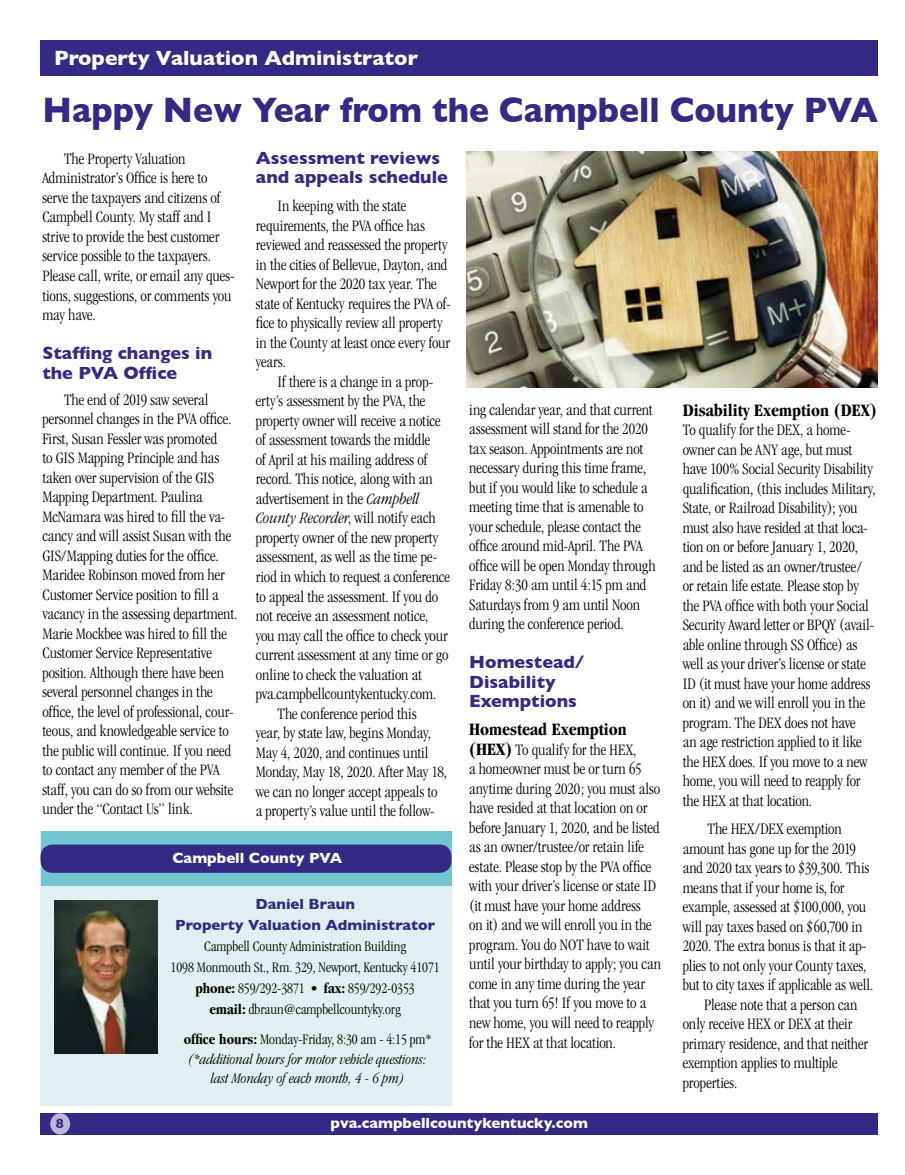
<style>
.page{position:relative;width:905px;height:1175px;background:#fff}
.page>*{position:absolute;margin:0;border:0;box-sizing:border-box;transform-origin:0 0}
.t1{font:700 36px "Gill Sans";color:#332a86;scale:.93 1}
.t2{font:700 21px "Gill Sans";color:#fff}
.t3{font:700 18px/19.5px "Gill Sans";color:#332a86}
.t4{font:700 condensed 18px "Garamond";color:#000}
.t5{font:300 condensed 16.5px/19.5px "Garamond";color:#000}
.t6{font:300 condensed 15px/21px "Garamond";color:#000;text-align:center}
.t7{font:italic 300 condensed 15px/19.5px "Garamond";color:#000;text-align:center}
.t8{font:700 15px "Gill Sans";color:#fff}
.t9{font:700 15px/21px "Gill Sans";color:#332a86;text-align:center}
.t10{font:700 13.5px "Gill Sans";color:#332a86}
.s1{font-style:italic}
.s2{font-weight:700}
.s3{font-weight:700;font-style:normal}
.s4{font-style:normal}
.s5{font-weight:700;font-size:18px}
</style>
<div class="page">
<div style="left:40px;top:40px;width:838px;height:36px;background:#332a86"></div>
<div style="left:41px;top:1113px;width:837px;height:21px;background:#332a86"></div>
<div style="left:50px;top:1113px;width:20px;height:21px;background:#bcb7d8;border-radius:50%"></div>
<div style="left:40px;top:831px;width:411px;height:274px;background:#e0f0f2"></div>
<div style="left:41px;top:831px;width:410px;height:54px;background:#72c6d0"></div>
<div style="left:40px;top:844px;width:411px;height:28px;background:#332a86;border-radius:12px"></div>
<img style="left:54px;top:900px;width:103px;height:153px">
<img style="left:466px;top:151px;width:412px;height:236px">
<p class="t2" style="left:54px;top:42px;width:365px">Property Valuation Administrator</p>
<h1 class="t1" style="left:42px;top:81px;width:899px">Happy New Year from the Campbell County PVA</h1>
<p class="t5" style="left:42px;top:149px;width:194px;text-indent:22px">The Property Valuation<br>Administrator’s Office is here to serve the taxpayers and citizens of<br>Campbell County. My staff and I strive to provide the best customer service possible to the taxpayers.<br>Please call, write, or email any ques&shy;tions, suggestions, or comments you may have.</p>
<p class="t3" style="left:42px;top:343px;width:171px">Staffing changes in the PVA Office</p>
<p class="t5" style="left:42px;top:389px;width:196px;text-indent:22px">The end of 2019 saw several personnel changes in the PVA office.<br>First, Susan Fessler was promoted<br>to GIS Mapping Principle and has taken over supervision of the GIS Mapping Department. Paulina McNamara was hired to fill the va&shy;cancy and will assist Susan with the GIS/Mapping duties for the office.<br>Maridee Robinson moved from her Customer Service position to fill a vacancy in the assessing department.<br>Marie Mockbee was hired to fill the Customer Service Representative position. Although there have been several personnel changes in the office, the level of professional, cour&shy;teous, and knowledgeable service to the public will continue. If you need to contact any member of the PVA staff, you can do so from our website under the “Contact Us” link.</p>
<p class="t3" style="left:256px;top:147px;width:194px">Assessment reviews and appeals schedule</p>
<p class="t5" style="left:256px;top:196px;width:196px;text-indent:22px">In keeping with the state requirements, the PVA office has reviewed and reassessed the property in the cities of Bellevue, Dayton, and<br>Newport for the 2020 tax year. The state of Kentucky requires the PVA of&shy;fice to physically review all property in the County at least once every four years.</p>
<p class="t5" style="left:277px;top:372px;width:157px">If there is a change in a prop-</p>
<p class="t5" style="left:256px;top:391px;width:171px">erty’s assessment by the PVA, the</p>
<p class="t5" style="left:256px;top:411px;width:186px">property owner will receive a notice</p>
<p class="t5" style="left:256px;top:430px;width:176px">of assessment towards the middle</p>
<p class="t5" style="left:256px;top:450px;width:173px">of April at his mailing address of</p>
<p class="t5" style="left:256px;top:469px;width:179px">record. This notice, along with an</p>
<p class="t5" style="left:256px;top:489px;width:165px">advertisement in the <span class="s1">Campbell</span></p>
<p class="t5" style="left:256px;top:508px;width:182px"><span class="s1">County Recorder</span>, will notify each</p>
<p class="t5" style="left:256px;top:528px;width:184px">property owner of the new property</p>
<p class="t5" style="left:256px;top:547px;width:183px">assessment, as well as the time pe-</p>
<p class="t5" style="left:256px;top:567px;width:196px">riod in which to request a conference</p>
<p class="t5" style="left:256px;top:586px;width:184px">to appeal the assessment. If you do</p>
<p class="t5" style="left:256px;top:606px;width:174px">not receive an assessment notice,</p>
<p class="t5" style="left:256px;top:625px;width:193px">you may call the office to check your</p>
<p class="t5" style="left:256px;top:645px;width:194px">current assessment at any time or go</p>
<p class="t5" style="left:256px;top:664px;width:167px">online to check the valuation at</p>
<p class="t5" style="left:256px;top:684px;width:182px">pva.campbellcountykentucky.com.</p>
<p class="t5" style="left:277px;top:703px;width:141px">The conference period this</p>
<p class="t5" style="left:256px;top:723px;width:176px">year, by state law, begins Monday,</p>
<p class="t5" style="left:256px;top:742px;width:174px">May 4, 2020, and continues until</p>
<p class="t5" style="left:256px;top:762px;width:193px">Monday, May 18, 2020. After May 18,</p>
<p class="t5" style="left:256px;top:781px;width:183px">we can no longer accept appeals to</p>
<p class="t5" style="left:256px;top:801px;width:180px">a property’s value until the follow-</p>
<p class="t8" style="left:172px;top:846px;width:171px">Campbell County PVA</p>
<p class="t9" style="left:175px;top:893px;width:261px">Daniel Braun<br>Property Valuation Administrator</p>
<p class="t6" style="left:171px;top:936px;width:271px">Campbell County Administration Building<br>1098 Monmouth St., Rm. 329, Newport, Kentucky 41071 <span class="s2">phone:</span> 859/292-3871 • <span class="s2">fax:</span> 859/292-0353<br><span class="s2">email:</span> dbraun@campbellcountyky.org</p>
<p class="t7" style="left:184px;top:1029px;width:249px"><span class="s3">office hours:</span> <span class="s4">Monday-Friday, 8:30 am - 4:15 pm* </span>(*additional hours for motor vehicle questions: last Monday of each month, 4 - 6 pm)</p>
<p class="t5" style="left:469px;top:400px;width:188px">ing calendar year, and that current assessment will stand for the 2020 tax season. Appointments are not necessary during this time frame, but if you would like to schedule a meeting time that is amenable to your schedule, please contact the office around mid-April. The PVA office will be open Monday through<br>Friday 8:30 am until 4:15 pm and<br>Saturdays from 9 am until Noon during the conference period.</p>
<p class="t3" style="left:469px;top:652px;width:117px">Homestead/<br>Disability<br>Exemptions</p>
<p class="t4" style="left:469px;top:719px;width:159px">Homestead Exemption</p>
<p class="t5" style="left:469px;top:740px;width:193px"><span class="s5">(HEX)</span> To qualify for the HEX,<br>a homeowner must be or turn 65 anytime during 2020; you must also have resided at that location on or before January 1, 2020, and be listed as an owner/trustee/or retain life estate. Please stop by the PVA office with your driver’s license or state ID (it must have your home address<br>on it) and we will enroll you in the program. You do NOT have to wait until your birthday to apply; you can come in any time during the year that you turn 65! If you move to a new home, you will need to reapply for the HEX at that location.</p>
<p class="t10" style="left:56px;top:1112px;width:10px">8</p>
<p class="t8" style="left:330px;top:1111px;width:259px">pva.campbellcountykentucky.com</p>
<p class="t4" style="left:682px;top:400px;width:196px">Disability Exemption (DEX)</p>
<p class="t5" style="left:682px;top:420px;width:194px">To qualify for the DEX, a home&shy;owner can be ANY age, but must have 100% Social Security Disability qualification, (this includes Military, State, or Railroad Disability); you must also have resided at that loca&shy;tion on or before January 1, 2020, and be listed as an owner/trustee/ or retain life estate. Please stop by the PVA office with both your Social Security Award letter or BPQY (avail&shy;able online through SS Office) as well as your driver’s license or state ID (it must have your home address on it) and we will enroll you in the program. The DEX does not have<br>an age restriction applied to it like the HEX does. If you move to a new home, you will need to reapply for the HEX at that location.</p>
<p class="t5" style="left:707px;top:819px;width:136px">The HEX/DEX exemption</p>
<p class="t5" style="left:682px;top:838px;width:175px">amount has gone up for the 2019</p>
<p class="t5" style="left:682px;top:858px;width:188px">and 2020 tax years to $39,300. This</p>
<p class="t5" style="left:682px;top:877px;width:163px">means that if your home is, for</p>
<p class="t5" style="left:682px;top:897px;width:185px">example, assessed at $100,000, you</p>
<p class="t5" style="left:682px;top:916px;width:181px">will pay taxes based on $60,700 in</p>
<p class="t5" style="left:682px;top:936px;width:185px">2020. The extra bonus is that it ap-</p>
<p class="t5" style="left:682px;top:955px;width:185px">plies to not only your County taxes,</p>
<p class="t5" style="left:682px;top:975px;width:192px">but to city taxes if applicable as well.</p>
<p class="t5" style="left:704px;top:994px;width:155px">Please note that a person can</p>
<p class="t5" style="left:682px;top:1014px;width:171px">only receive HEX or DEX at their</p>
<p class="t5" style="left:682px;top:1033px;width:187px">primary residence, and that neither</p>
<p class="t5" style="left:682px;top:1053px;width:156px">exemption applies to multiple</p>
<p class="t5" style="left:682px;top:1072px;width:56px">properties.</p>
</div>
